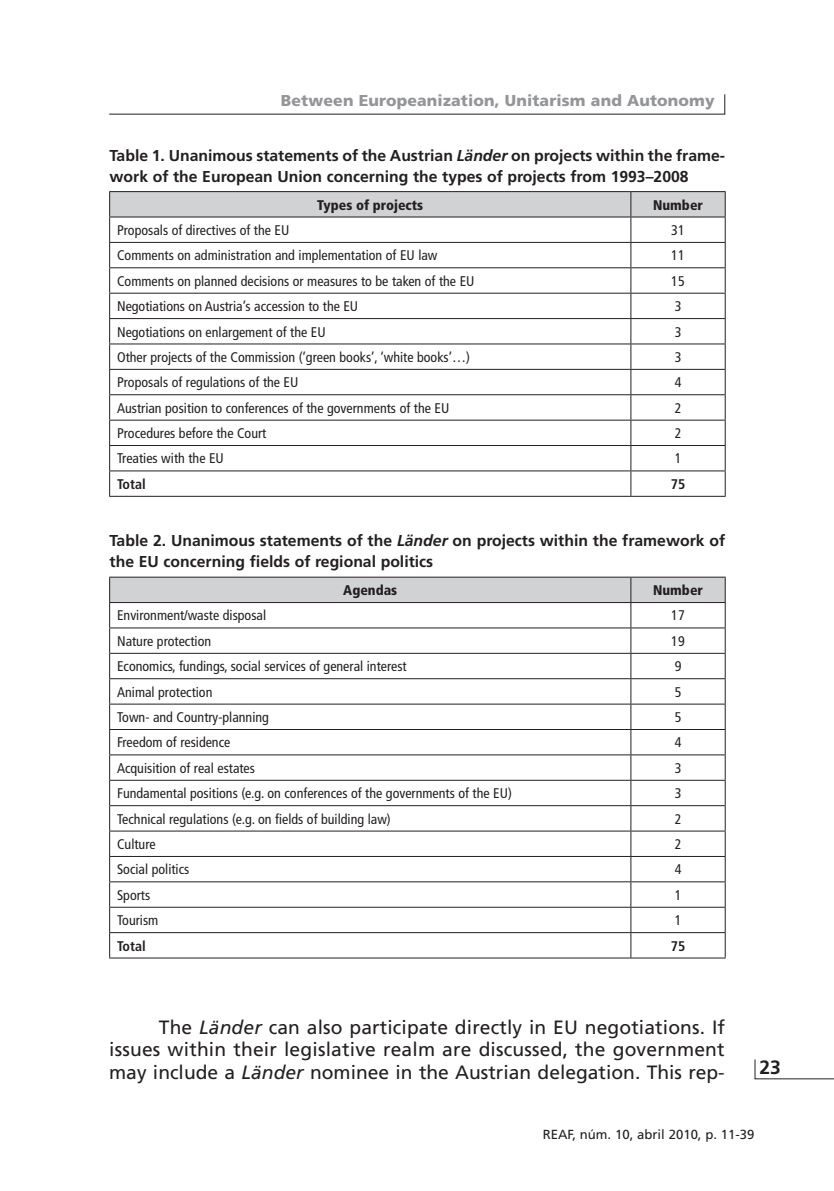
<style>
.page{position:relative;width:834px;height:1191px;background:#fff}
.page>*{position:absolute;margin:0;border:0;box-sizing:border-box;transform-origin:0 0}
.t1{font:19.25px/22.8px "Frutiger LT Std";color:#231f20;text-align:justify}
.t2{font:700 19.25px "Frutiger LT Std";color:#231f20}
.t3{font:700 15.75px/21px "Frutiger LT Std";color:#231f20}
.t4{font:900 15.75px "Frutiger LT Std";letter-spacing:.01em;color:#939598}
.t5{font:condensed 14px "Frutiger LT Std";color:#231f20}
.t6{font:900 condensed 14px "Frutiger LT Std";color:#231f20}
.t7{font:700 condensed 14px "Frutiger LT Std";color:#231f20}
.t8{font:13.12px "Frutiger LT Std";color:#231f20}
.s1{font-style:italic}
</style>
<div class="page">
<svg style="left:109px;top:94px;width:616px;height:21px"></svg>
<svg style="left:754px;top:1059px;width:79px;height:20px"></svg>
<hr style="left:109px;top:496px;width:521px;height:1px;background:#231f20">
<hr style="left:630px;top:496px;width:95px;height:1px;background:#231f20">
<hr style="left:109px;top:191px;width:521px;height:1px;background:#231f20">
<svg style="left:109px;top:192px;width:616px;height:304px"></svg>
<hr style="left:630px;top:191px;width:95px;height:1px;background:#231f20">
<svg style="left:109px;top:578px;width:616px;height:379px"></svg>
<hr style="left:109px;top:957px;width:521px;height:1px;background:#231f20">
<hr style="left:630px;top:957px;width:95px;height:1px;background:#231f20">
<hr style="left:109px;top:577px;width:521px;height:1px;background:#231f20">
<hr style="left:630px;top:577px;width:95px;height:1px;background:#231f20">
<p class="t4" style="left:281px;top:91px;width:435px">Between Europeanization, Unitarism and Autonomy</p>
<p class="t3" style="left:110px;top:145px;width:617px">Table 1. Unanimous statements of the Austrian <span class="s1">Länder</span> on projects within the frame&shy;work of the European Union concerning the types of projects from 1993–2008</p>
<p class="t6" style="left:317px;top:196px;width:107px">Types of projects</p>
<p class="t6" style="left:653px;top:196px;width:51px">Number</p>
<p class="t5" style="left:117px;top:222px;width:174px">Proposals of directives of the EU</p>
<p class="t5" style="left:671px;top:222px;width:15px">31</p>
<p class="t5" style="left:117px;top:247px;width:322px">Comments on administration and implementation of EU law</p>
<p class="t5" style="left:671px;top:247px;width:15px">11</p>
<p class="t5" style="left:117px;top:273px;width:359px">Comments on planned decisions or measures to be taken of the EU</p>
<p class="t5" style="left:671px;top:273px;width:15px">15</p>
<p class="t5" style="left:117px;top:298px;width:243px">Negotiations on Austria’s accession to the EU</p>
<p class="t5" style="left:674px;top:298px;width:8px">3</p>
<p class="t5" style="left:117px;top:323px;width:210px">Negotiations on enlargement of the EU</p>
<p class="t5" style="left:674px;top:323px;width:8px">3</p>
<p class="t5" style="left:117px;top:349px;width:354px">Other projects of the Commission (‘green books’, ‘white books’…)</p>
<p class="t5" style="left:674px;top:349px;width:8px">3</p>
<p class="t5" style="left:117px;top:374px;width:183px">Proposals of regulations of the EU</p>
<p class="t5" style="left:674px;top:374px;width:8px">4</p>
<p class="t5" style="left:117px;top:400px;width:333px">Austrian position to conferences of the governments of the EU</p>
<p class="t5" style="left:674px;top:400px;width:8px">2</p>
<p class="t5" style="left:117px;top:425px;width:151px">Procedures before the Court</p>
<p class="t5" style="left:674px;top:425px;width:8px">2</p>
<p class="t5" style="left:117px;top:450px;width:108px">Treaties with the EU</p>
<p class="t5" style="left:674px;top:450px;width:8px">1</p>
<p class="t7" style="left:117px;top:476px;width:30px">Total</p>
<p class="t7" style="left:670px;top:476px;width:16px">75</p>
<p class="t3" style="left:110px;top:530px;width:617px">Table 2. Unanimous statements of the <span class="s1">Länder</span> on projects within the framework of the EU concerning fields of regional politics</p>
<p class="t6" style="left:343px;top:582px;width:55px">Agendas</p>
<p class="t6" style="left:653px;top:582px;width:51px">Number</p>
<p class="t5" style="left:117px;top:607px;width:150px">Environment/waste disposal</p>
<p class="t5" style="left:671px;top:607px;width:15px">17</p>
<p class="t5" style="left:117px;top:633px;width:96px">Nature protection</p>
<p class="t5" style="left:671px;top:633px;width:15px">19</p>
<p class="t5" style="left:117px;top:658px;width:291px">Economics, fundings, social services of general interest</p>
<p class="t5" style="left:674px;top:658px;width:8px">9</p>
<p class="t5" style="left:117px;top:683px;width:97px">Animal protection</p>
<p class="t5" style="left:674px;top:683px;width:8px">5</p>
<p class="t5" style="left:117px;top:709px;width:153px">Town- and Country-planning</p>
<p class="t5" style="left:674px;top:709px;width:8px">5</p>
<p class="t5" style="left:117px;top:734px;width:115px">Freedom of residence</p>
<p class="t5" style="left:674px;top:734px;width:8px">4</p>
<p class="t5" style="left:117px;top:760px;width:139px">Acquisition of real estates</p>
<p class="t5" style="left:674px;top:760px;width:8px">3</p>
<p class="t5" style="left:117px;top:785px;width:396px">Fundamental positions (e.g. on conferences of the governments of the EU)</p>
<p class="t5" style="left:674px;top:785px;width:8px">3</p>
<p class="t5" style="left:117px;top:810px;width:275px">Technical regulations (e.g. on fields of building law)</p>
<p class="t5" style="left:674px;top:810px;width:8px">2</p>
<p class="t5" style="left:117px;top:836px;width:40px">Culture</p>
<p class="t5" style="left:674px;top:836px;width:8px">2</p>
<p class="t5" style="left:117px;top:861px;width:74px">Social politics</p>
<p class="t5" style="left:674px;top:861px;width:8px">4</p>
<p class="t5" style="left:117px;top:886px;width:35px">Sports</p>
<p class="t5" style="left:674px;top:886px;width:8px">1</p>
<p class="t5" style="left:117px;top:912px;width:43px">Tourism</p>
<p class="t5" style="left:674px;top:912px;width:8px">1</p>
<p class="t7" style="left:117px;top:937px;width:30px">Total</p>
<p class="t7" style="left:670px;top:937px;width:16px">75</p>
<p class="t1" style="left:109px;top:1015px;width:617px;text-indent:50px">The <span class="s1">Länder</span> can also participate directly in EU negotiations. If issues within their legislative realm are discussed, the government may include a <span class="s1">Länder</span> nominee in the Austrian delegation. This rep-</p>
<p class="t2" style="left:759px;top:1056px;width:23px">23</p>
<p class="t8" style="left:542px;top:1126px;width:213px">REAF, núm. 10, abril 2010, p. 11-39</p>
</div>
